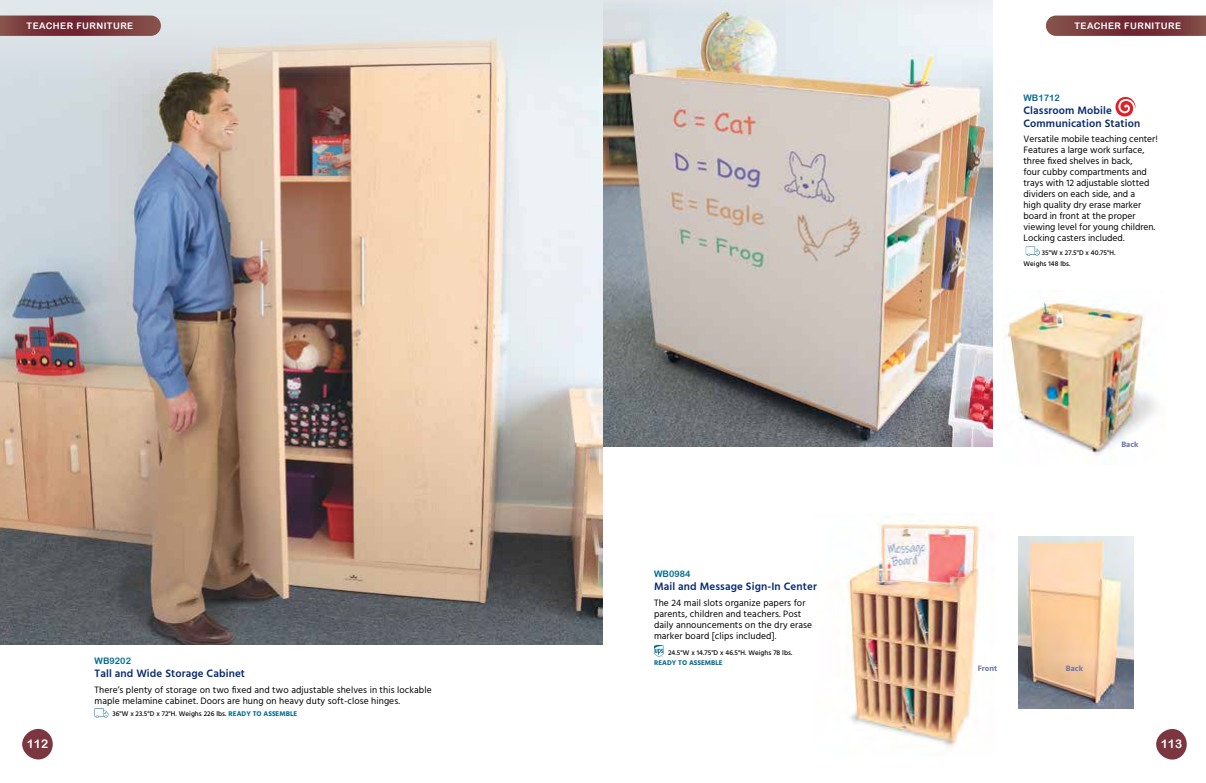
<style>
.page{position:relative;width:1206px;height:783px;background:#fff}
.page>*{position:absolute;margin:0;border:0;box-sizing:border-box;transform-origin:0 0}
.t1{font:12px "Arial Rounded MT Bold";color:#fff}
.t2{font:600 11px/13px "Hind";letter-spacing:.01em;color:#092b6e}
.t3{font:9.5px/11px "Hind";color:#000}
.t4{font:9px "Arial Rounded MT Bold";letter-spacing:.05em;color:#fff}
.t5{font:9px "Arial Rounded MT Bold";letter-spacing:.005em;color:#006991}
.t6{font:700 8px "Hind";letter-spacing:.005em;color:#7177a7}
.t7{font:500 7px/11px "Hind";letter-spacing:.01em;color:#000}
.t8{font:700 7px "Hind";letter-spacing:.005em;color:#006991}
.s1{font-weight:700;color:#006991}
</style>
<div class="page">
<img style="left:603px;top:0;width:389px;height:447px">
<svg style="left:1026px;top:247px;width:14px;height:9px"></svg>
<img style="left:1005px;top:301px;width:152px;height:154px">
<img style="left:847px;top:513px;width:134px;height:236px">
<svg style="left:654px;top:645px;width:10px;height:12px"></svg>
<img style="left:1018px;top:536px;width:116px;height:173px">
<svg style="left:1116px;top:97px;width:19px;height:20px"></svg>
<div style="left:0;top:0;width:603px;height:644px;background:#e1e8eb"></div>
<img style="left:0;top:15px;width:603px;height:629px">
<svg style="left:95px;top:708px;width:13px;height:10px"></svg>
<div style="left:1156px;top:729px;width:31px;height:31px;background:#7c363f;border-radius:50%"></div>
<div style="left:22px;top:729px;width:31px;height:30px;background:#7c363f;border-radius:50%"></div>
<svg style="left:1046px;top:16px;width:160px;height:20px;background:#7a3b3e"></svg>
<svg style="left:0;top:16px;width:161px;height:20px;background:#7a3b3e"></svg>
<p class="t4" style="left:27px;top:20px;width:108px">TEACHER FURNITURE</p>
<p class="t4" style="left:1075px;top:20px;width:108px">TEACHER FURNITURE</p>
<p class="t5" style="left:1023px;top:92px;width:38px">WB1712</p>
<p class="t2" style="left:1023px;top:104px;width:118px">Classroom Mobile<br>Communication Station</p>
<p class="t3" style="left:1023px;top:134px;width:136px">Versatile mobile teaching center!<br>Features a large work surface, three fixed shelves in back,<br>four cubby compartments and trays with 12 adjustable slotted dividers on each side, and a<br>high quality dry erase marker board in front at the proper viewing level for young children.<br>Locking casters included.</p>
<p class="t7" style="left:1023px;top:248px;width:93px;text-indent:18px">35"W x 27.5"D x 40.75"H.<br>Weighs 148 lbs.</p>
<p class="t5" style="left:95px;top:656px;width:38px">WB9202</p>
<p class="t2" style="left:95px;top:668px;width:152px">Tall and Wide Storage Cabinet</p>
<p class="t3" style="left:95px;top:685px;width:339px">There’s plenty of storage on two fixed and two adjustable shelves in this lockable maple melamine cabinet. Doors are hung on heavy duty soft-close hinges.</p>
<p class="t7" style="left:112px;top:708px;width:186px">36"W x 23.5"D x 72"H. Weighs 226 lbs. <span class="s1">READY TO ASSEMBLE</span></p>
<p class="t5" style="left:654px;top:569px;width:38px">WB0984</p>
<p class="t2" style="left:654px;top:581px;width:164px">Mail and Message Sign-In Center</p>
<p class="t3" style="left:654px;top:597px;width:160px">The 24 mail slots organize papers for parents, children and teachers. Post daily announcements on the dry erase marker board [clips included].</p>
<p class="t7" style="left:668px;top:648px;width:126px">24.5"W x 14.75"D x 46.5"H. Weighs 78 lbs.</p>
<p class="t8" style="left:654px;top:659px;width:70px">READY TO ASSEMBLE</p>
<p class="t6" style="left:1121px;top:439px;width:19px">Back</p>
<p class="t6" style="left:978px;top:663px;width:21px">Front</p>
<p class="t6" style="left:1066px;top:663px;width:19px">Back</p>
<p class="t1" style="left:27px;top:737px;width:23px">112</p>
<p class="t1" style="left:1161px;top:737px;width:23px">113</p>
</div>
